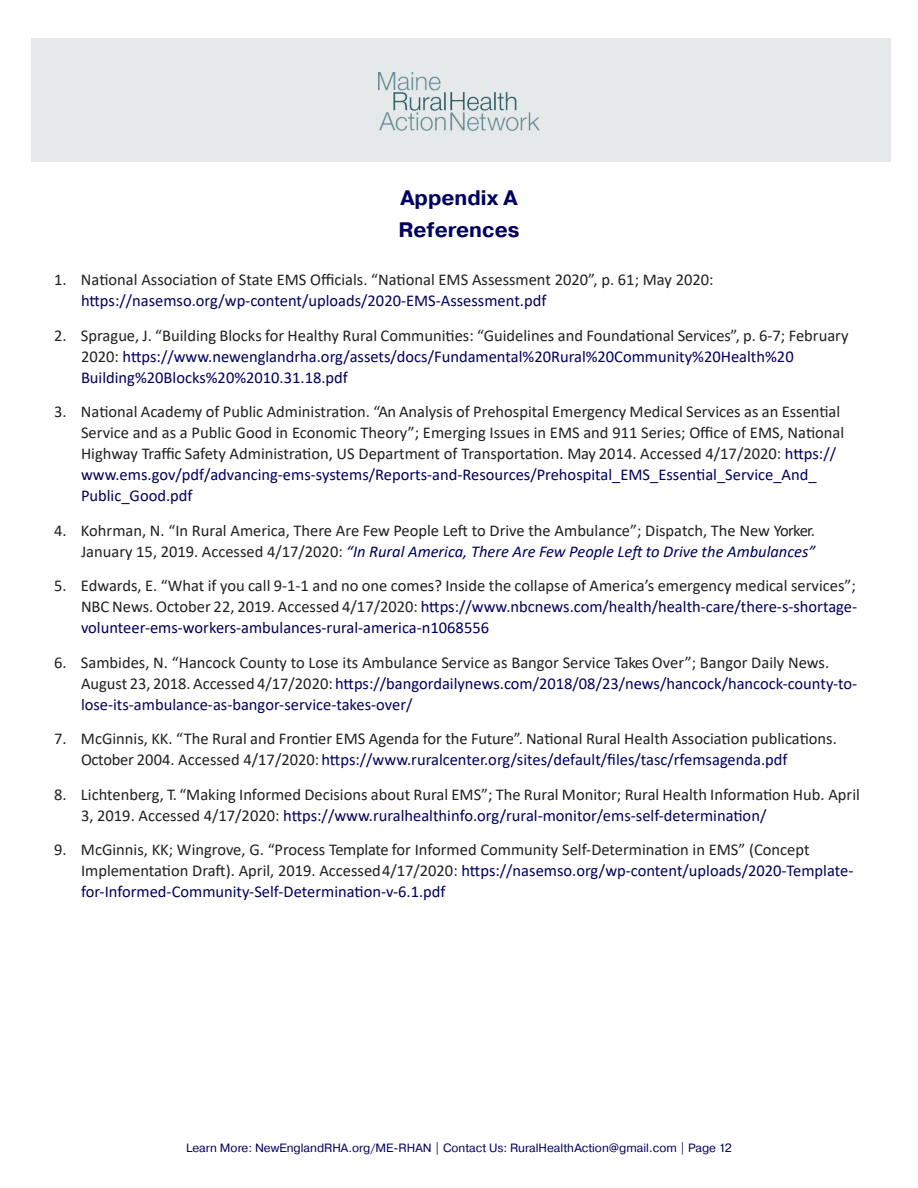
<style>
.page{position:relative;width:918px;height:1188px;background:#fff}
.page>*{position:absolute;margin:0;border:0;box-sizing:border-box;transform-origin:0 0}
.appendix_heading{font:700 21px "Pragmatica";color:#00005e}
.heading{font:700 21px "Pragmatica";color:#00005e}
.t1{font:16.5px/21px "Calibri";color:#231f20}
.t2{font:16.5px/21px "Calibri";color:#00005e}
.t3{font:12px "Pragmatica";color:#00005e}
.s1{color:#00005e}
.s2{color:#231f20}
.s3{font-style:italic;color:#00005e}
</style>
<div class="page">
<div style="left:31px;top:39px;width:860px;height:123px;background:#e5e9ea"></div>
<img style="left:378px;top:72px;width:162px;height:58px">
<p class="heading" style="left:400px;top:185px;width:119px">Appendix A</p>
<p class="appendix_heading" style="left:398px;top:217px;width:123px">References</p>
<p class="t1" style="left:81px;top:269px;width:634px;text-indent:-27px">1. National Association of State EMS Officials. “National EMS Assessment 2020”, p. 61; May 2020: <span class="s1">https://nasemso.org/wp-content/uploads/2020-EMS-Assessment.pdf</span></p>
<p class="t2" style="left:81px;top:325px;width:769px;text-indent:-27px"><span class="s2">2. Sprague, J. “Building Blocks for Healthy Rural Communities: “Guidelines and Foundational Services”, p. 6-7; February<br>2020:</span> https://www.newenglandrha.org/assets/docs/Fundamental%20Rural%20Community%20Health%20<br>Building%20Blocks%20%2010.31.18.pdf</p>
<p class="t1" style="left:81px;top:401px;width:765px;text-indent:-27px">3. National Academy of Public Administration. “An Analysis of Prehospital Emergency Medical Services as an Essential Service and as a Public Good in Economic Theory”; Emerging Issues in EMS and 911 Series; Office of EMS, National Highway Traffic Safety Administration, US Department of Transportation. May 2014. Accessed 4/17/2020: <span class="s1">https:// www.ems.gov/pdf/advancing-ems-systems/Reports-and-Resources/Prehospital_EMS_Essential_Service_And_ Public_Good.pdf</span></p>
<p class="t1" style="left:54px;top:520px;width:763px;text-align:right">4. Kohrman, N. “In Rural America, There Are Few People Left to Drive the Ambulance”; Dispatch, The New Yorker.<br>January 15, 2019. Accessed 4/17/2020: <span class="s3">“In Rural America, There Are Few People Left to Drive the Ambulances”</span></p>
<p class="t1" style="left:81px;top:575px;width:778px;text-align:justify;text-indent:-27px">5. Edwards, E. “What if you call 9-1-1 and no one comes? Inside the collapse of America’s emergency medical services”; NBC News. October 22, 2019. Accessed 4/17/2020: <span class="s1">https://www.nbcnews.com/health/health-care/there-s-shortage&shy;volunteer-ems-workers-ambulances-rural-america-n1068556</span></p>
<p class="t1" style="left:81px;top:652px;width:778px;text-indent:-27px">6. Sambides, N. “Hancock County to Lose its Ambulance Service as Bangor Service Takes Over”; Bangor Daily News.<br>August 23, 2018. Accessed 4/17/2020: <span class="s1">https://bangordailynews.com/2018/08/23/news/hancock/hancock-county-to&shy;lose-its-ambulance-as-bangor-service-takes-over/</span></p>
<p class="t1" style="left:81px;top:728px;width:757px;text-indent:-27px">7. McGinnis, KK. “The Rural and Frontier EMS Agenda for the Future”. National Rural Health Association publications.<br>October 2004. Accessed 4/17/2020: <span class="s1">https://www.ruralcenter.org/sites/default/files/tasc/rfemsagenda.pdf</span></p>
<p class="t1" style="left:81px;top:784px;width:780px;text-indent:-27px">8. Lichtenberg, T. “Making Informed Decisions about Rural EMS”; The Rural Monitor; Rural Health Information Hub. April<br>3, 2019. Accessed 4/17/2020: <span class="s1">https://www.ruralhealthinfo.org/rural-monitor/ems-self-determination/</span></p>
<p class="t1" style="left:81px;top:839px;width:774px;text-indent:-27px">9. McGinnis, KK; Wingrove, G. “Process Template for Informed Community Self-Determination in EMS” (Concept<br>Implementation Draft). April, 2019. Accessed 4/17/2020: <span class="s1">https://nasemso.org/wp-content/uploads/2020-Template&shy;for-Informed-Community-Self-Determination-v-6.1.pdf</span></p>
<p class="t3" style="left:186px;top:1141px;width:547px">Learn More: NewEnglandRHA.org/ME-RHAN | Contact Us: RuralHealthAction@gmail.com | Page 12</p>
</div>
